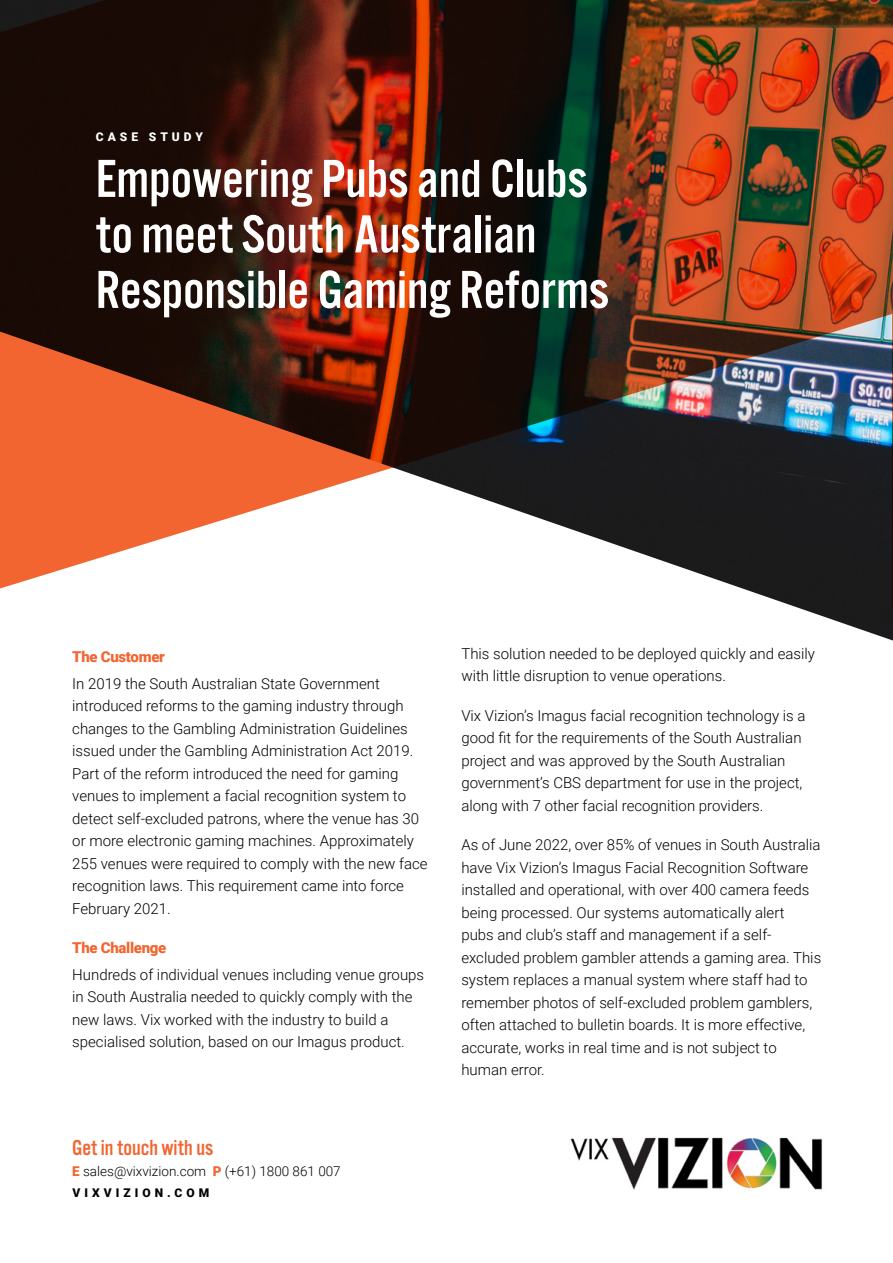
<style>
.page{position:relative;width:893px;height:1263px;background:#fff}
.page>*{position:absolute;margin:0;border:0;box-sizing:border-box;transform-origin:0 0}
.t1{font:55.5px/55.5px "Alternate Got No 3 D";color:#fff}
.t2{font:22.5px "Alternate Got No 3 D";color:#f26531}
.t3{font:300 15px/22.5px "Roboto";color:#000}
.t4{font:900 15px "Roboto";letter-spacing:-.02em;color:#f26531}
.t5{font:300 13.5px "Roboto";color:#000}
.t6{font:900 12px "Roboto";letter-spacing:.335em;color:#000}
.t7{font:900 12px "Roboto";letter-spacing:.335em;color:#fff}
.s1{font-weight:900;color:#f26531}
</style>
<div class="page">
<img style="left:0;top:0;width:893px;height:608px">
<img style="left:571px;top:1137px;width:252px;height:53px">
<p class="t7" style="left:96px;top:128px;width:109px">CASE STUDY</p>
<h1 class="t1" style="left:96px;top:151px;width:515px">Empowering Pubs and Clubs to meet South Australian<br>Responsible Gaming Reforms</h1>
<p class="t4" style="left:72px;top:646px;width:94px">The Customer</p>
<p class="t3" style="left:72px;top:671px;width:357px">In 2019 the South Australian State Government introduced reforms to the gaming industry through changes to the Gambling Administration Guidelines issued under the Gambling Administration Act 2019.<br>Part of the reform introduced the need for gaming venues to implement a facial recognition system to detect self-excluded patrons, where the venue has 30 or more electronic gaming machines. Approximately 255 venues were required to comply with the new face recognition laws. This requirement came into force February 2021.</p>
<p class="t4" style="left:72px;top:937px;width:96px">The Challenge</p>
<p class="t3" style="left:72px;top:963px;width:353px">Hundreds of individual venues including venue groups in South Australia needed to quickly comply with the new laws. Vix worked with the industry to build a specialised solution, based on our Imagus product.</p>
<h2 class="t2" style="left:72px;top:1136px;width:142px">Get in touch with us</h2>
<p class="t5" style="left:72px;top:1161px;width:270px"><span class="s1">E</span> sales@vixvizion.com <span class="s1">P</span> (+61) 1800 861 007</p>
<p class="t6" style="left:72px;top:1184px;width:138px">VIXVIZION.COM</p>
<p class="t3" style="left:461px;top:642px;width:355px">This solution needed to be deployed quickly and easily with little disruption to venue operations.</p>
<p class="t3" style="left:461px;top:704px;width:346px">Vix Vizion’s Imagus facial recognition technology is a good fit for the requirements of the South Australian project and was approved by the South Australian government’s CBS department for use in the project, along with 7 other facial recognition providers.</p>
<p class="t3" style="left:461px;top:833px;width:361px">As of June 2022, over 85% of venues in South Australia have Vix Vizion’s Imagus Facial Recognition Software installed and operational, with over 400 camera feeds being processed. Our systems automatically alert<br>pubs and club’s staff and management if a self&shy;excluded problem gambler attends a gaming area. This system replaces a manual system where staff had to remember photos of self-excluded problem gamblers, often attached to bulletin boards. It is more effective, accurate, works in real time and is not subject to human error.</p>
</div>
